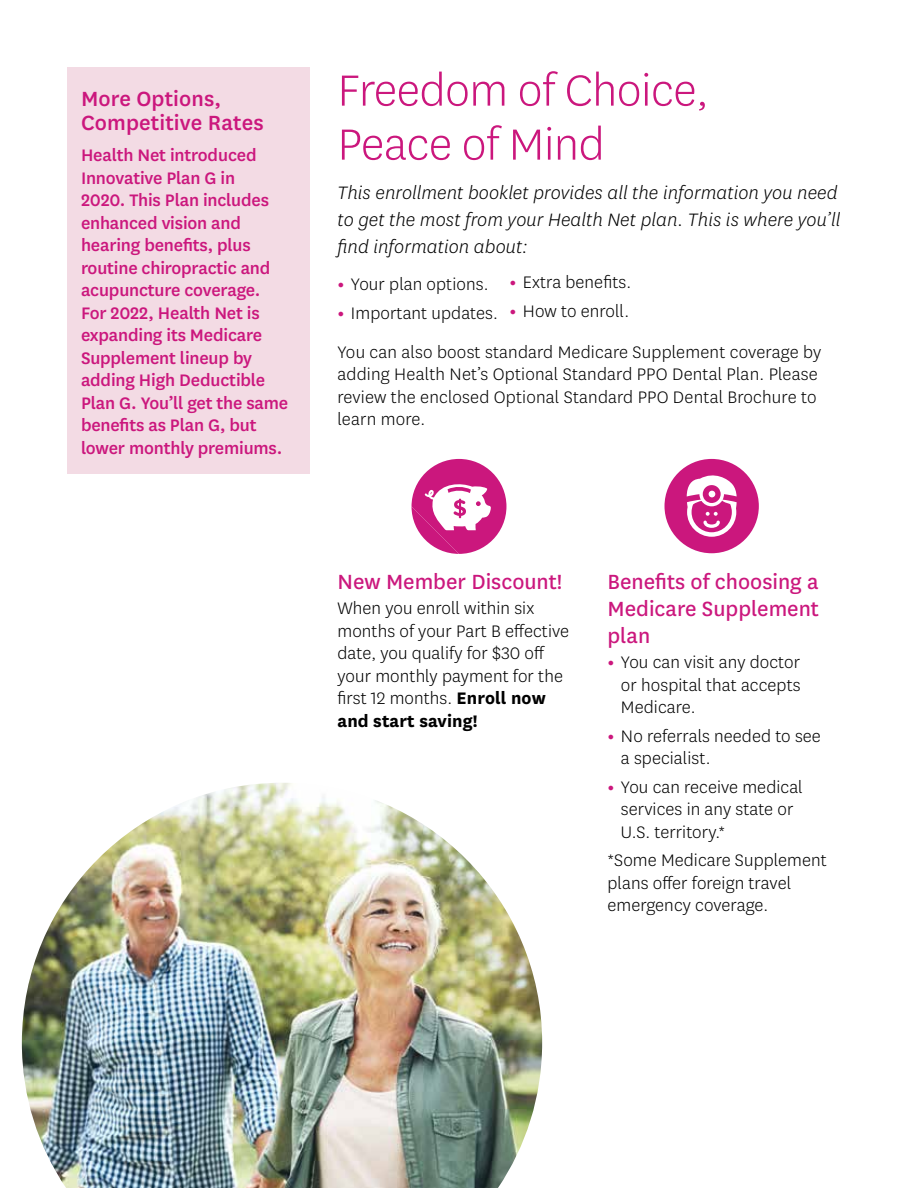
<style>
.page{position:relative;width:918px;height:1188px;background:#fff}
.page>*{position:absolute;margin:0;border:0;box-sizing:border-box;transform-origin:0 0}
.t1{font:300 51px/54px "Centene Sans";letter-spacing:-.01em;color:#cb177d}
.t2{font:24px/27px "Centene Sans";color:#cb177d;text-align:justify}
.t3{font:500 24px/24px "Centene Sans";letter-spacing:.005em;color:#cb177d}
.t4{font:italic 300 21px/27px "Centene Sans";letter-spacing:.005em;color:#000}
.t5{font:300 19.5px/22.5px "Centene Sans";letter-spacing:.005em;color:#000}
.t6{font:500 19.5px/22.5px "Centene Sans";letter-spacing:-.01em;color:#cb177d}
.s1{font-weight:700;color:#cb177d}
.s2{font-weight:700}
</style>
<div class="page">
<div style="left:68px;top:68px;width:242px;height:406px;background:#f3dbe4"></div>
<div style="left:665px;top:459px;width:94px;height:94px;background:#cb177d;border-radius:50%"></div>
<svg style="left:687px;top:475px;width:50px;height:62px"></svg>
<svg style="left:412px;top:459px;width:94px;height:95px"></svg>
<img style="left:22px;top:783px;width:520px;height:405px">
<p class="t3" style="left:81px;top:85px;width:184px">More Options,<br>Competitive Rates</p>
<p class="t6" style="left:81px;top:143px;width:209px">Health Net introduced<br>Innovative Plan G in<br>2020. This Plan includes enhanced vision and hearing benefits, plus routine chiropractic and acupuncture coverage.<br>For 2022, Health Net is expanding its Medicare<br>Supplement lineup by adding High Deductible<br>Plan G. You’ll get the same benefits as Plan G, but lower monthly premiums.</p>
<h1 class="t1" style="left:338px;top:62px;width:373px">Freedom of Choice,<br>Peace of Mind</h1>
<p class="t4" style="left:338px;top:178px;width:504px">This enrollment booklet provides all the information you need to get the most from your Health Net plan. This is where you’ll find information about:</p>
<p class="t5" style="left:337px;top:272px;width:152px"><span class="s1">•</span> Your plan options.</p>
<p class="t5" style="left:337px;top:293px;width:485px;line-height:39px"><span class="s1">•</span> Important updates.<br>You can also boost standard Medicare Supplement coverage by</p>
<p class="t5" style="left:337px;top:362px;width:482px;text-align:justify">adding Health Net’s Optional Standard PPO Dental Plan. Please review the enclosed Optional Standard PPO Dental Brochure to learn more.</p>
<p class="t5" style="left:509px;top:271px;width:123px"><span class="s1">•</span> Extra benefits.</p>
<p class="t5" style="left:509px;top:299px;width:121px"><span class="s1">•</span> How to enroll.</p>
<p class="t2" style="left:338px;top:566px;width:226px">New Member Discount!</p>
<p class="t5" style="left:338px;top:596px;width:233px">When you enroll within six months of your Part B effective date, you qualify for $30 off your monthly payment for the first 12 months. <span class="s2">Enroll now and start saving!</span></p>
<p class="t2" style="left:608px;top:566px;width:213px">Benefits of choosing a Medicare Supplement plan</p>
<p class="t5" style="left:621px;top:650px;width:181px;text-align:justify;text-indent:-13px"><span class="s1">•</span> You can visit any doctor or hospital that accepts Medicare.</p>
<p class="t5" style="left:621px;top:724px;width:201px;text-indent:-13px"><span class="s1">•</span> No referrals needed to see a specialist.</p>
<p class="t5" style="left:621px;top:775px;width:183px;text-indent:-13px"><span class="s1">•</span> You can receive medical services in any state or<br>U.S. territory.*</p>
<p class="t5" style="left:607px;top:848px;width:221px">*Some Medicare Supplement plans offer foreign travel emergency coverage.</p>
</div>
